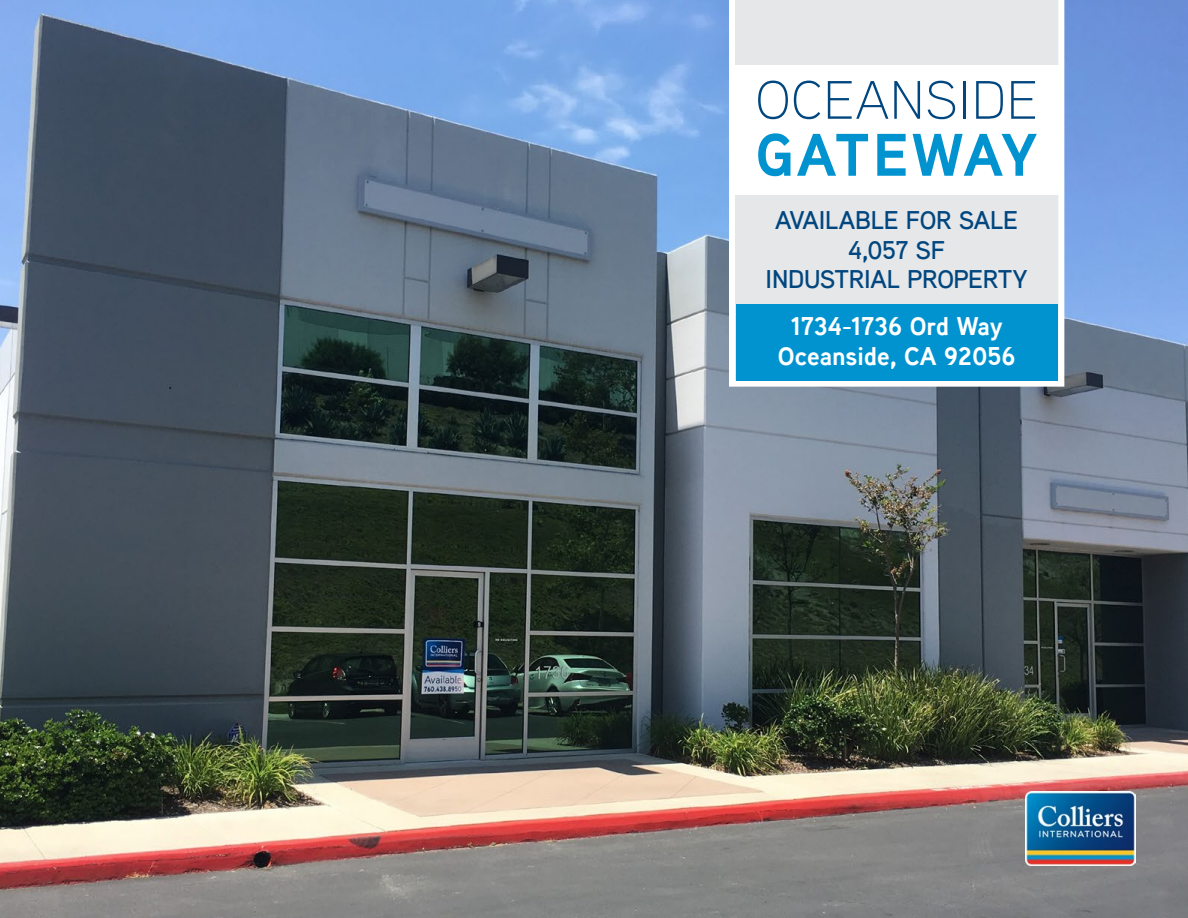
<style>
.page{position:relative;width:1188px;height:918px;background:#fff}
.page>*{position:absolute;margin:0;border:0;box-sizing:border-box;transform-origin:0 0}
.t1{font:700 60px "Aaux Next";letter-spacing:.03em;color:#0093d0}
.t2{font:300 54px "Aaux Next";letter-spacing:.02em;color:#00467f}
.t3{font:600 25.5px/30px "Aaux Next";letter-spacing:-.01em;color:#00467f;text-align:center}
.t4{font:700 25.5px/30px "Aaux Next";color:#fff;text-align:center}
</style>
<div class="page">
<img style="left:0;top:0;width:1188px;height:918px">
<img style="left:1025px;top:791px;width:110px;height:74px">
<svg style="left:729px;top:0;width:335px;height:387px;background:#e8e9e9"></svg>
<div style="left:736px;top:304px;width:322px;height:77px;background:#0093d0"></div>
<div style="left:731px;top:65px;width:332px;height:130px;background:#fff"></div>
<h2 class="t2" style="left:756px;top:64px;width:283px">OCEANSIDE</h2>
<h1 class="t1" style="left:756px;top:112px;width:283px">GATEWAY</h1>
<p class="t3" style="left:766px;top:204px;width:264px">AVAILABLE FOR SALE<br>4,057 SF<br>INDUSTRIAL PROPERTY</p>
<p class="t4" style="left:778px;top:310px;width:239px">1734-1736 Ord Way<br>Oceanside, CA 92056</p>
</div>
